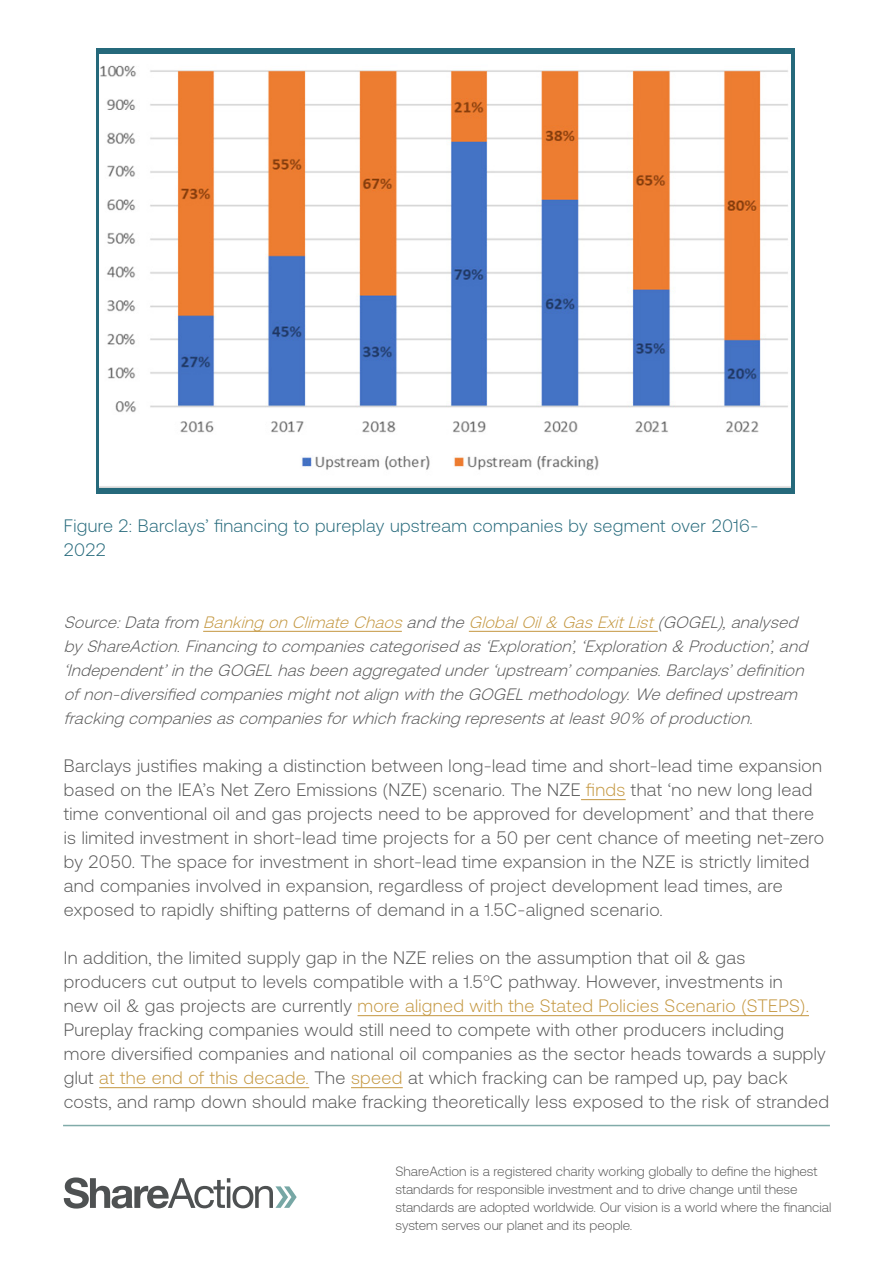
<style>
.page{position:relative;width:893px;height:1263px;background:#fff}
.page>*{position:absolute;margin:0;border:0;box-sizing:border-box;transform-origin:0 0}
.Paragraph{font:300 18px/24px "Aeonik";letter-spacing:.02em;color:#565656}
.Paragraph-2{font:300 18px/24px "Aeonik";letter-spacing:.02em;color:#25697b}
.Paragraph-3{font:italic 300 16.5px/24px "Aeonik";color:#565656}
.t1{font:300 13.5px/18px "Aeonik";color:#565656}
.s1{color:#c49740}
</style>
<div class="page">
<svg style="left:64px;top:1177px;width:233px;height:31px"></svg>
<hr style="left:63px;top:1125px;width:767px;height:1px;background:#81aba9">
<hr style="left:203px;top:631px;width:199px;height:1px;background:#c49740">
<hr style="left:469px;top:631px;width:189px;height:1px;background:#c49740">
<hr style="left:581px;top:799px;width:45px;height:1px;background:#c49740">
<hr style="left:357px;top:1015px;width:452px;height:1px;background:#c49740">
<hr style="left:99px;top:1087px;width:210px;height:1px;background:#c49740">
<hr style="left:351px;top:1087px;width:52px;height:1px;background:#c49740">
<div style="left:96px;top:49px;width:699px;height:445px;background:#25697b"></div>
<img style="left:100px;top:54px;width:691px;height:434px">
<p class="Paragraph-2" style="left:64px;top:514px;width:696px">Figure 2: Barclays’ financing to pureplay upstream companies by segment over 2016-<br>2022</p>
<p class="Paragraph-3" style="left:64px;top:610px;width:750px">Source:Data from <span class="s1">Banking on Climate Chaos</span> and the <span class="s1">GlobalOil&amp; Gas ExitList</span>(GOGEL),analysed byShareAction.Financing to companies categorised as ‘Exploration’,‘Exploration &amp; Production’,and ‘Independent’in the GOGELhas been aggregated under‘upstream’companies.Barclays’definition ofnon-diversified companies mightnotalign with the GOGELmethodology.We defined upstream fracking companies as companies forwhich fracking represents atleast90% ofproduction.</p>
<p class="Paragraph" style="left:64px;top:754px;width:762px">Barclays justifies making a distinction between long-lead time and short-lead time expansion based on the IEA’s Net Zero Emissions (NZE) scenario. The NZE <span class="s1">finds</span> that ‘no new long lead time conventional oil and gas projects need to be approved for development’ and that there is limited investment in short-lead time projects for a 50 per cent chance of meeting net-zero by 2050. The space for investment in short-lead time expansion in the NZE is strictly limited and companies involved in expansion, regardless of project development lead times, are exposed to rapidly shifting patterns of demand in a 1.5C-aligned scenario.</p>
<p class="Paragraph" style="left:64px;top:946px;width:767px">In addition, the limited supply gap in the NZE relies on the assumption that oil &amp; gas producers cut output to levels compatible with a 1.5°C pathway. However, investments in<br>new oil &amp; gas projects are currently <span class="s1">more aligned with the Stated Policies Scenario (STEPS).<br></span>Pureplay fracking companies would still need to compete with other producers including more diversified companies and national oil companies as the sector heads towards a supply glut <span class="s1">at the end of this decade.</span> The <span class="s1">speed</span> at which fracking can be ramped up, pay back costs, and ramp down should make fracking theoretically less exposed to the risk of stranded</p>
<p class="t1" style="left:395px;top:1162px;width:437px">ShareAction is a registered charity working globally to define the highest standards for responsible investment and to drive change until these standards are adopted worldwide. Our vision is a world where the financial system serves our planet and its people.</p>
</div>
